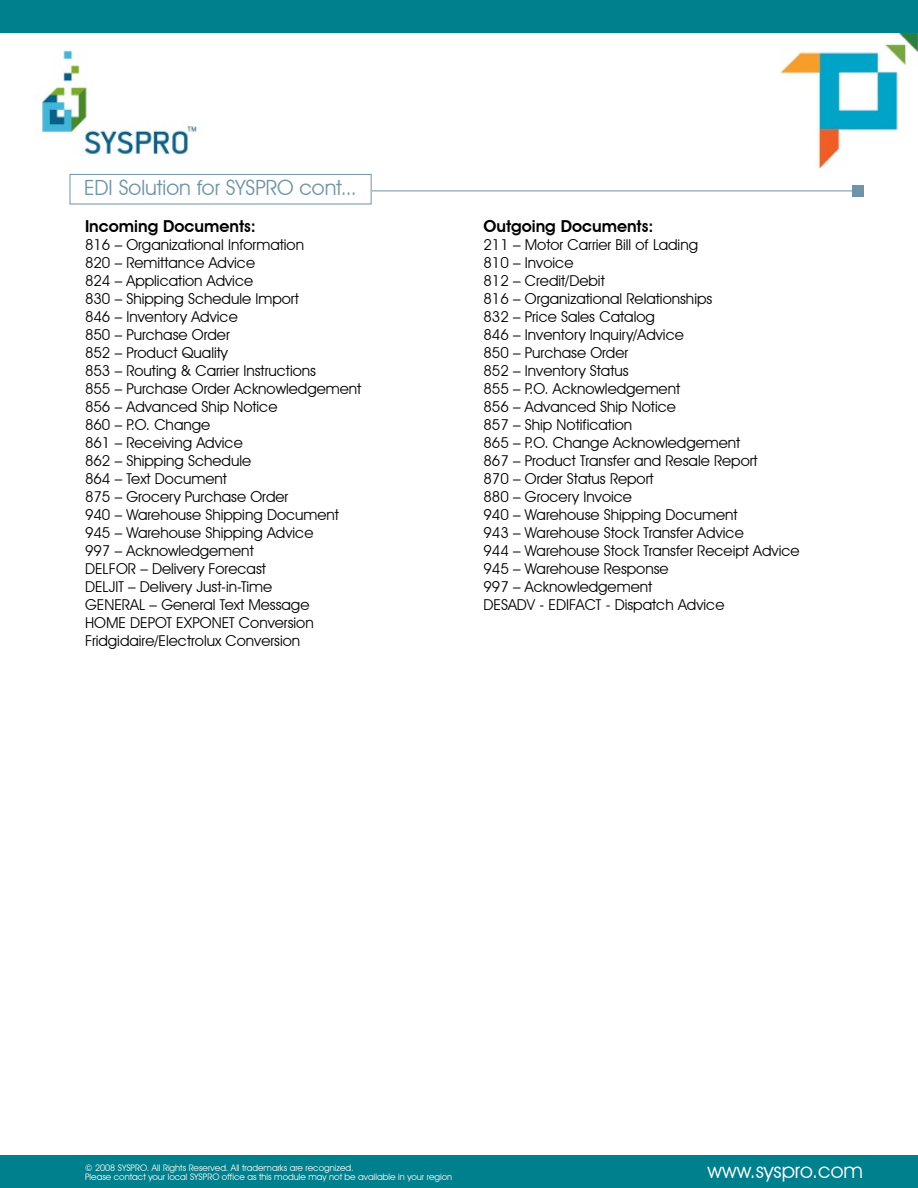
<style>
.page{position:relative;width:918px;height:1188px;background:#fff}
.page>*{position:absolute;margin:0;border:0;box-sizing:border-box;transform-origin:0 0}
.t1{font:21px "Avant Garde IT Cby BT";letter-spacing:-.005em;color:#6e94a7}
.t2{font:21px "Avant Garde IT Cby BT";color:#fff}
.t3{font:600 16.5px "Avant Garde IT Cby BT";color:#000}
.t4{font:15px/18px "Avant Garde IT Cby BT";color:#000}
.t5{font:9px/9.1px "Avant Garde IT Cby BT";color:#fff}
</style>
<div class="page">
<img style="left:780px;top:33px;width:138px;height:135px">
<div style="left:1px;top:1155px;width:917px;height:33px;background:#007f8c"></div>
<img style="left:41px;top:50px;width:156px;height:131px">
<div style="left:0;top:0;width:918px;height:33px;background:#007f8c"></div>
<hr style="left:225px;top:191px;width:639px;height:1px;background:#6e94a7">
<div style="left:70px;top:174px;width:301px;height:30px;background:#fff"></div>
<div style="left:70px;top:174px;width:301px;height:30px;border:1px solid #6e94a7"></div>
<div style="left:853px;top:185px;width:11px;height:11px;background:#6e94a7"></div>
<h1 class="t1" style="left:84px;top:175px;width:274px">EDI Solution for SYSPRO cont...</h1>
<p class="t3" style="left:85px;top:216px;width:172px">Incoming Documents:</p>
<p class="t4" style="left:85px;top:236px;width:278px">816 – Organizational Information<br>820 – Remittance Advice<br>824 – Application Advice<br>830 – Shipping Schedule Import<br>846 – Inventory Advice<br>850 – Purchase Order<br>852 – Product Quality<br>853 – Routing &amp; Carrier Instructions<br>855 – Purchase Order Acknowledgement<br>856 – Advanced Ship Notice<br>860 – P.O. Change<br>861 – Receiving Advice<br>862 – Shipping Schedule<br>864 – Text Document<br>875 – Grocery Purchase Order<br>940 – Warehouse Shipping Document<br>945 – Warehouse Shipping Advice<br>997 – Acknowledgement<br>DELFOR – Delivery Forecast<br>DELJIT – Delivery Just-in-Time<br>GENERAL – General Text Message<br>HOME DEPOT EXPONET Conversion<br>Fridgidaire/Electrolux Conversion</p>
<p class="t3" style="left:484px;top:216px;width:171px">Outgoing Documents:</p>
<p class="t4" style="left:484px;top:236px;width:318px">211 – Motor Carrier Bill of Lading<br>810 – Invoice<br>812 – Credit/Debit<br>816 – Organizational Relationships<br>832 – Price Sales Catalog<br>846 – Inventory Inquiry/Advice<br>850 – Purchase Order<br>852 – Inventory Status<br>855 – P.O. Acknowledgement<br>856 – Advanced Ship Notice<br>857 – Ship Notification<br>865 – P.O. Change Acknowledgement<br>867 – Product Transfer and Resale Report<br>870 – Order Status Report<br>880 – Grocery Invoice<br>940 – Warehouse Shipping Document<br>943 – Warehouse Stock Transfer Advice<br>944 – Warehouse Stock Transfer Receipt Advice<br>945 – Warehouse Response<br>997 – Acknowledgement<br>DESADV - EDIFACT - Dispatch Advice</p>
<p class="t5" style="left:85px;top:1163px;width:369px">© 2008 SYSPRO. All Rights Reserved. All trademarks are recognized.<br>Please contact your local SYSPRO office as this module may not be available in your region</p>
<h1 class="t2" style="left:708px;top:1158px;width:157px">www.syspro.com</h1>
</div>
